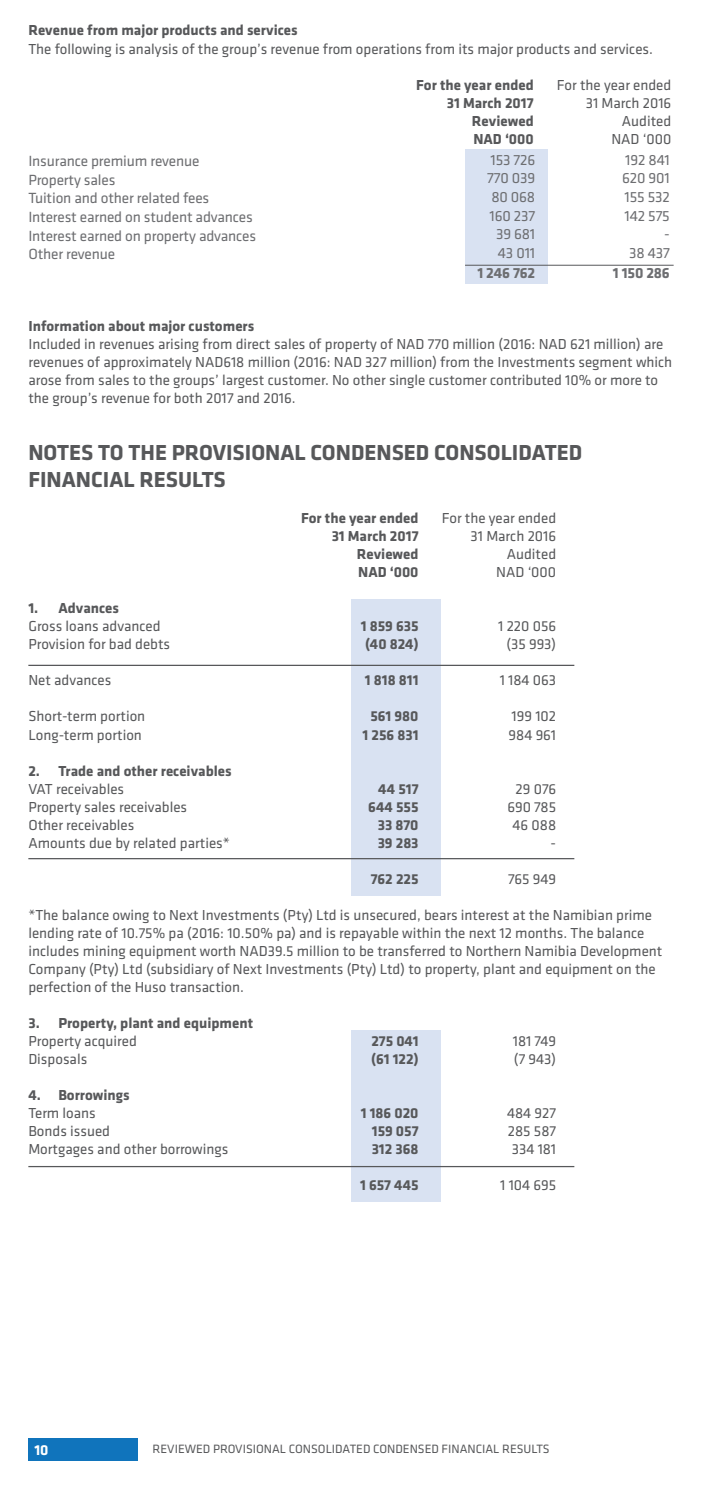
<style>
.page{position:relative;width:702px;height:1489px;background:#fff}
.page>*{position:absolute;margin:0;border:0;box-sizing:border-box;transform-origin:0 0}
.t1{font:700 22.5px/27px "Klavika";color:#57585a}
.t2{font:15.25px/18.8px "Klavika";letter-spacing:-.01em;color:#6d6e71;text-align:right}
.t3{font:700 15.25px "Klavika";letter-spacing:-.01em;color:#6d6e71}
.t4{font:15px/18px "Klavika";color:#57585a}
.t5{font:700 15px "Klavika";color:#57585a}
.t6{font:700 15px "Klavika";color:#fff}
.t7{font:12.5px "Klavika";color:#57585a}
</style>
<div class="page">
<div style="left:28px;top:1437px;width:110px;height:23px;background:#1074bc"></div>
<div style="left:351px;top:598px;width:89px;height:297px;background:#d9e2f2"></div>
<div style="left:351px;top:1030px;width:89px;height:171px;background:#d9e2f2"></div>
<hr style="left:28px;top:664px;width:546px;height:2px;background:#57585a">
<hr style="left:28px;top:858px;width:546px;height:1px;background:#57585a">
<hr style="left:28px;top:1165px;width:546px;height:2px;background:#57585a">
<div style="left:465px;top:149px;width:83px;height:134px;background:#d9e2f2"></div>
<hr style="left:465px;top:265px;width:208px;height:1px;background:#57585a">
<p class="t5" style="left:28px;top:22px;width:271px">Revenue from major products and services</p>
<p class="t4" style="left:28px;top:40px;width:626px">The following is analysis of the group’s revenue from operations from its major products and services.</p>
<p class="t5" style="left:416px;top:77px;width:119px">For the year ended</p>
<p class="t4" style="left:557px;top:77px;width:116px">For the year ended</p>
<p class="t5" style="left:447px;top:95px;width:88px">31 March 2017</p>
<p class="t4" style="left:585px;top:95px;width:87px">31 March 2016</p>
<p class="t5" style="left:472px;top:113px;width:63px">Reviewed</p>
<p class="t4" style="left:622px;top:113px;width:51px">Audited</p>
<p class="t5" style="left:473px;top:131px;width:62px">NAD ‘000</p>
<p class="t4" style="left:611px;top:131px;width:61px">NAD ‘000</p>
<p class="t2" style="left:28px;top:152px;width:229px;text-align:left">Insurance premium revenue<br>Property sales<br>Tuition and other related fees<br>Interest earned on student advances<br>Interest earned on property advances<br>Other revenue</p>
<p class="t2" style="left:487px;top:150px;width:49px">153 726<br>770 039<br>80 068<br>160 237<br>39 681<br>43 011</p>
<p class="t3" style="left:477px;top:265px;width:59px">1 246 762</p>
<p class="t2" style="left:622px;top:150px;width:49px">192 841<br>620 901<br>155 532<br>142 575 -<br>38 437</p>
<p class="t3" style="left:613px;top:265px;width:58px">1 150 286</p>
<p class="t5" style="left:28px;top:318px;width:227px">Information about major customers</p>
<p class="t4" style="left:28px;top:335px;width:645px">Included in revenues arising from direct sales of property of NAD 770 million (2016: NAD 621 million) are revenues of approximately NAD618 million (2016: NAD 327 million) from the Investments segment which arose from sales to the groups’ largest customer. No other single customer contributed 10% or more to the group’s revenue for both 2017 and 2016.</p>
<h1 class="t1" style="left:28px;top:440px;width:555px">NOTES TO THE PROVISIONAL CONDENSED CONSOLIDATED<br>FINANCIAL RESULTS</h1>
<p class="t5" style="left:301px;top:510px;width:119px">For the year ended</p>
<p class="t4" style="left:441px;top:509px;width:116px">For the year ended</p>
<p class="t5" style="left:331px;top:528px;width:88px">31 March 2017</p>
<p class="t4" style="left:470px;top:527px;width:87px">31 March 2016</p>
<p class="t5" style="left:357px;top:546px;width:63px">Reviewed</p>
<p class="t4" style="left:506px;top:545px;width:51px">Audited</p>
<p class="t5" style="left:358px;top:564px;width:62px">NAD ‘000</p>
<p class="t4" style="left:496px;top:563px;width:61px">NAD ‘000</p>
<p class="t5" style="left:28px;top:600px;width:92px">1. Advances</p>
<p class="t4" style="left:28px;top:617px;width:134px">Gross loans advanced</p>
<p class="t5" style="left:361px;top:618px;width:59px">1 859 635</p>
<p class="t4" style="left:498px;top:617px;width:59px">1 220 056</p>
<p class="t4" style="left:28px;top:635px;width:143px">Provision for bad debts</p>
<p class="t5" style="left:365px;top:636px;width:55px">(40 824)</p>
<p class="t4" style="left:506px;top:635px;width:51px">(35 993)</p>
<p class="t4" style="left:28px;top:671px;width:85px">Net advances</p>
<p class="t5" style="left:365px;top:672px;width:55px">1 818 811</p>
<p class="t4" style="left:499px;top:671px;width:58px">1 184 063</p>
<p class="t4" style="left:28px;top:707px;width:118px">Short-term portion</p>
<p class="t5" style="left:370px;top:708px;width:50px">561 980</p>
<p class="t4" style="left:511px;top:707px;width:46px">199 102</p>
<p class="t4" style="left:28px;top:725px;width:115px">Long-term portion</p>
<p class="t5" style="left:362px;top:726px;width:57px">1 256 831</p>
<p class="t4" style="left:508px;top:725px;width:49px">984 961</p>
<p class="t5" style="left:28px;top:762px;width:205px">2. Trade and other receivables</p>
<p class="t4" style="left:28px;top:779px;width:97px">VAT receivables</p>
<p class="t5" style="left:378px;top:780px;width:42px">44 517</p>
<p class="t4" style="left:515px;top:779px;width:42px">29 076</p>
<p class="t4" style="left:28px;top:797px;width:160px">Property sales receivables</p>
<p class="t5" style="left:368px;top:798px;width:52px">644 555</p>
<p class="t4" style="left:507px;top:797px;width:50px">690 785</p>
<p class="t4" style="left:28px;top:815px;width:108px">Other receivables</p>
<p class="t5" style="left:378px;top:816px;width:42px">33 870</p>
<p class="t4" style="left:512px;top:815px;width:45px">46 088</p>
<p class="t4" style="left:28px;top:833px;width:203px">Amounts due by related parties*</p>
<p class="t5" style="left:377px;top:834px;width:42px">39 283</p>
<p class="t4" style="left:550px;top:833px;width:7px">-</p>
<p class="t5" style="left:371px;top:870px;width:49px">762 225</p>
<p class="t4" style="left:508px;top:869px;width:50px">765 949</p>
<p class="t4" style="left:28px;top:905px;width:635px">*The balance owing to Next Investments (Pty) Ltd is unsecured, bears interest at the Namibian prime lending rate of 10.75% pa (2016: 10.50% pa) and is repayable within the next 12 months. The balance includes mining equipment worth NAD39.5 million to be transferred to Northern Namibia Development Company (Pty) Ltd (subsidiary of Next Investments (Pty) Ltd) to property, plant and equipment on the perfection of the Huso transaction.</p>
<p class="t5" style="left:28px;top:1014px;width:226px">3. Property, plant and equipment</p>
<p class="t4" style="left:28px;top:1031px;width:110px">Property acquired</p>
<p class="t5" style="left:371px;top:1032px;width:49px">275 041</p>
<p class="t4" style="left:512px;top:1031px;width:45px">181 749</p>
<p class="t4" style="left:28px;top:1049px;width:60px">Disposals</p>
<p class="t5" style="left:371px;top:1050px;width:49px">(61 122)</p>
<p class="t4" style="left:514px;top:1049px;width:44px">(7 943)</p>
<p class="t5" style="left:28px;top:1086px;width:103px">4. Borrowings</p>
<p class="t4" style="left:28px;top:1103px;width:69px">Term loans</p>
<p class="t5" style="left:361px;top:1104px;width:59px">1 186 020</p>
<p class="t4" style="left:507px;top:1103px;width:51px">484 927</p>
<p class="t4" style="left:28px;top:1121px;width:83px">Bonds issued</p>
<p class="t5" style="left:372px;top:1122px;width:48px">159 057</p>
<p class="t4" style="left:508px;top:1121px;width:50px">285 587</p>
<p class="t4" style="left:28px;top:1139px;width:201px">Mortgages and other borrowings</p>
<p class="t5" style="left:372px;top:1140px;width:48px">312 368</p>
<p class="t4" style="left:511px;top:1139px;width:46px">334 181</p>
<p class="t5" style="left:360px;top:1176px;width:60px">1 657 445</p>
<p class="t4" style="left:500px;top:1175px;width:57px">1 104 695</p>
<p class="t6" style="left:34px;top:1441px;width:16px">10</p>
<p class="t7" style="left:153px;top:1441px;width:398px">REVIEWED PROVISIONAL CONSOLIDATED CONDENSED FINANCIAL RESULTS</p>
</div>
